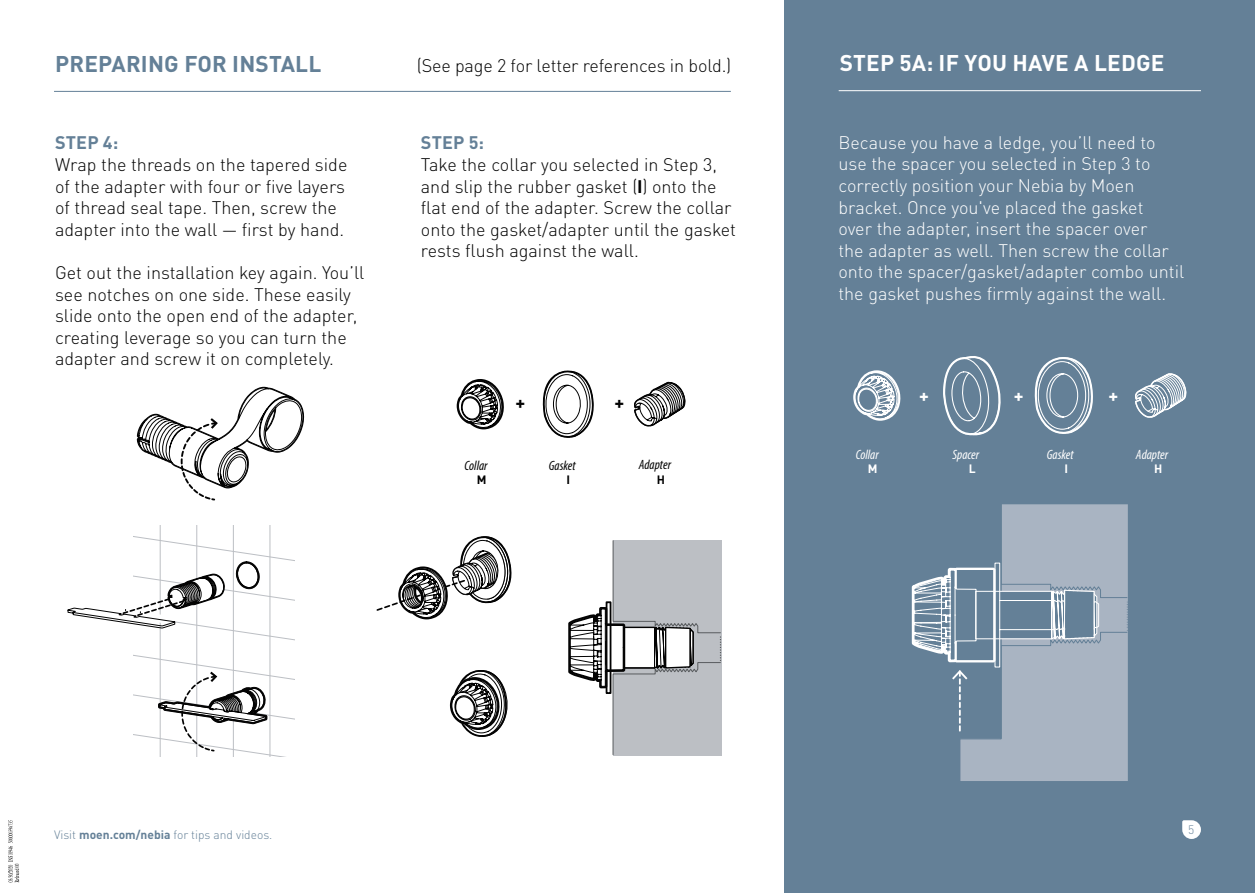
<style>
.page{position:relative;width:1255px;height:893px;background:#fff}
.page>*{position:absolute;margin:0;border:0;box-sizing:border-box;transform-origin:0 0}
.t1{font:700 22.5px "DIN Pro";letter-spacing:.01em;color:#fff}
.t2{font:700 22.5px "DIN Pro";letter-spacing:.01em;color:#648097}
.t3{font:300 18px/21.6px "DIN Pro";color:#030303}
.t4{font:300 18px/21.6px "DIN Pro";color:#fff}
.t5{font:700 18px "DIN Pro";letter-spacing:.01em;color:#648097}
.t6{font:700 18px "DIN Pro";color:#fff}
.t7{font:700 18px "DIN Pro";color:#030303}
.t8{font:italic condensed 13.5px "Myriad Pro";color:#fff}
.t9{font:italic condensed 13.5px "Myriad Pro";color:#030303}
.t10{font:300 12px "DIN Pro";color:#648097}
.t11{font:700 12px "DIN Pro";color:#fff}
.t12{font:700 12px "DIN Pro";color:#030303}
.s1{font-weight:700}
</style>
<div class="page">
<div style="left:784px;top:0;width:470px;height:893px;background:#648097"></div>
<hr style="left:54px;top:91px;width:676px;height:1px;background:#648097">
<hr style="left:838px;top:90px;width:362px;height:1px;background:#fff">
<svg style="left:137px;top:386px;width:167px;height:115px"></svg>
<svg style="left:568px;top:540px;width:153px;height:216px"></svg>
<svg style="left:959px;top:504px;width:168px;height:277px"></svg>
<svg style="left:1126px;top:602px;width:1px;height:30px"></svg>
<svg style="left:911px;top:531px;width:188px;height:200px"></svg>
<svg style="left:67px;top:525px;width:227px;height:231px"></svg>
<svg style="left:1182px;top:820px;width:18px;height:19px"></svg>
<svg style="left:456px;top:379px;width:48px;height:51px"></svg>
<svg style="left:634px;top:381px;width:52px;height:46px"></svg>
<svg style="left:853px;top:370px;width:47px;height:51px"></svg>
<svg style="left:1135px;top:373px;width:52px;height:45px"></svg>
<svg style="left:943px;top:356px;width:58px;height:80px"></svg>
<svg style="left:542px;top:370px;width:52px;height:68px"></svg>
<svg style="left:1034px;top:357px;width:59px;height:77px"></svg>
<svg style="left:376px;top:536px;width:136px;height:201px"></svg>
<svg style="left:8px;top:820px;width:11px;height:62px"></svg>
<p class="t2" style="left:55px;top:46px;width:268px">PREPARING FOR INSTALL</p>
<p class="t5" style="left:55px;top:129px;width:65px">STEP 4:</p>
<p class="t3" style="left:55px;top:153px;width:294px">Wrap the threads on the tapered side of the adapter with four or five layers of thread seal tape. Then, screw the adapter into the wall — first by hand.</p>
<p class="t3" style="left:55px;top:261px;width:311px">Get out the installation key again. You’ll see notches on one side. These easily slide onto the open end of the adapter, creating leverage so you can turn the adapter and screw it on completely.</p>
<p class="t3" style="left:416px;top:54px;width:316px">(See page 2 for letter references in bold.)</p>
<p class="t5" style="left:421px;top:129px;width:65px">STEP 5:</p>
<p class="t3" style="left:421px;top:153px;width:317px">Take the collar you selected in Step 3, and slip the rubber gasket (<span class="s1">I</span>) onto the flat end of the adapter. Screw the collar onto the gasket/adapter until the gasket rests flush against the wall.</p>
<p class="t7" style="left:515px;top:388px;width:11px">+</p>
<p class="t7" style="left:614px;top:388px;width:11px">+</p>
<p class="t1" style="left:839px;top:45px;width:326px">STEP 5A: IF YOU HAVE A LEDGE</p>
<p class="t4" style="left:838px;top:130px;width:347px">Because you have a ledge, you’ll need to use the spacer you selected in Step 3 to correctly position your Nebia by Moen bracket. Once you've placed the gasket<br>over the adapter, insert the spacer over<br>the adapter as well. Then screw the collar onto the spacer/gasket/adapter combo until the gasket pushes firmly against the wall.</p>
<p class="t6" style="left:919px;top:382px;width:11px">+</p>
<p class="t6" style="left:1013px;top:382px;width:11px">+</p>
<p class="t6" style="left:1108px;top:382px;width:11px">+</p>
<p class="t9" style="left:464px;top:457px;width:25px">Collar</p>
<p class="t12" style="left:477px;top:470px;width:11px">M</p>
<p class="t8" style="left:855px;top:446px;width:25px">Collar</p>
<p class="t9" style="left:638px;top:457px;width:34px">Adapter</p>
<p class="t12" style="left:656px;top:470px;width:10px">H</p>
<p class="t9" style="left:549px;top:457px;width:28px">Gasket</p>
<p class="t11" style="left:868px;top:459px;width:11px">M</p>
<p class="t12" style="left:566px;top:470px;width:5px">I</p>
<p class="t8" style="left:952px;top:446px;width:28px">Spacer</p>
<p class="t11" style="left:968px;top:459px;width:8px">L</p>
<p class="t8" style="left:1046px;top:446px;width:28px">Gasket</p>
<p class="t11" style="left:1064px;top:459px;width:5px">I</p>
<p class="t8" style="left:1135px;top:446px;width:34px">Adapter</p>
<p class="t11" style="left:1153px;top:459px;width:10px">H</p>
<p class="t10" style="left:54px;top:826px;width:220px">Visit <span class="s1">moen.com/nebia</span> for tips and videos.</p>
<p class="t10" style="left:1188px;top:820px;width:8px">5</p>
</div>
